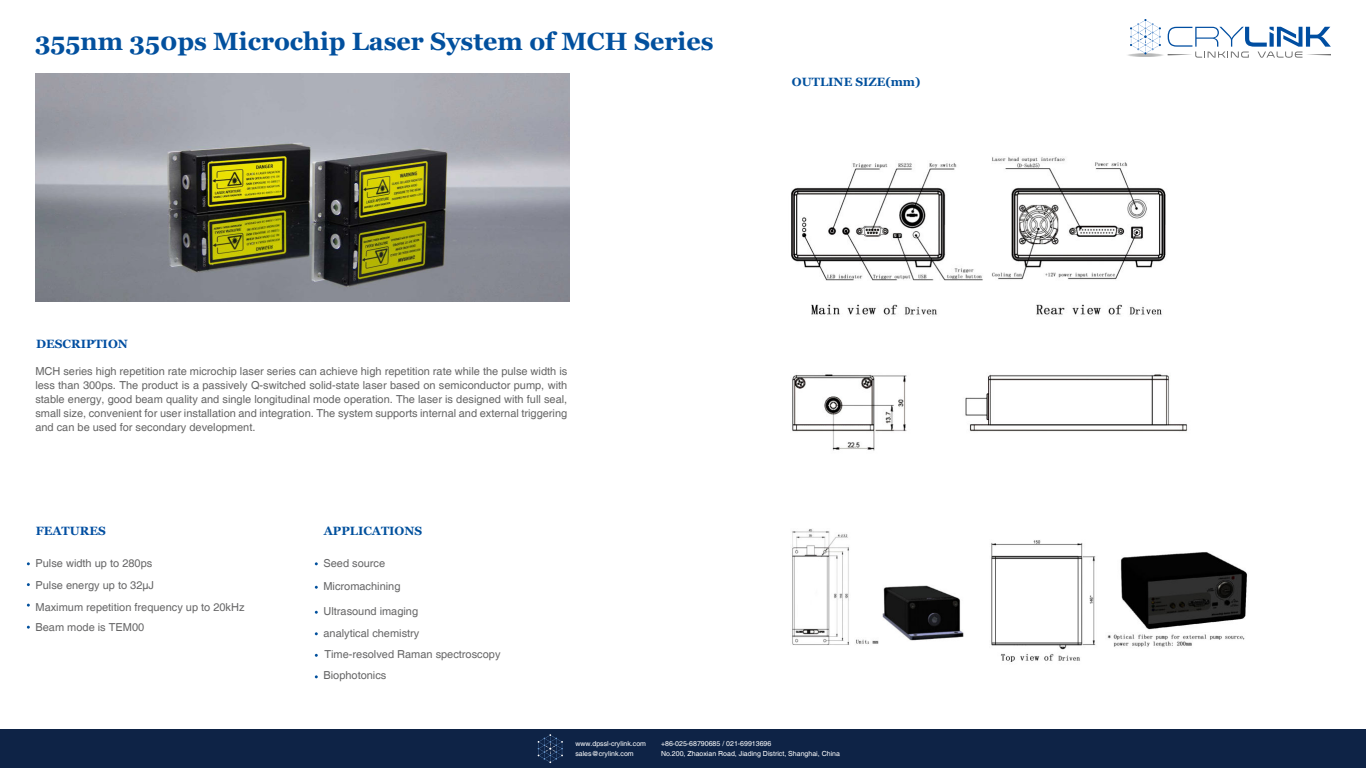
<style>
.page{position:relative;width:1366px;height:768px;background:#fff}
.page>*{position:absolute;margin:0;border:0;box-sizing:border-box;transform-origin:0 0}
.t1{font:700 25px "Georgia";color:#02509e}
.t2{font:700 12px "Georgia";color:#00509d}
.t3{font:700 12px "Georgia";color:#004ea1}
.t4{font:11px/14px "Helvetica";color:#666;text-align:justify}
.t5{font:11px/22px "Helvetica";color:#666667}
.t6{font:7px "Helvetica";color:#fff}
</style>
<div class="page">
<hr style="left:1126px;top:53px;width:39px;height:4px;background:#f6f6f6;border-radius:50%">
<hr style="left:1127px;top:53px;width:37px;height:4px;background:#ebebeb;border-radius:50%">
<hr style="left:1128px;top:53px;width:35px;height:4px;background:#e1e2e2;border-radius:50%">
<hr style="left:1129px;top:54px;width:33px;height:3px;background:#d1d2d2;border-radius:50%">
<hr style="left:1131px;top:54px;width:29px;height:3px;background:#cbcccc;border-radius:50%">
<svg style="left:1130px;top:19px;width:31px;height:37px"></svg>
<svg style="left:1168px;top:27px;width:163px;height:31px"></svg>
<div style="left:0;top:730px;width:1366px;height:38px;background:#0e2346"></div>
<svg style="left:538px;top:734px;width:25px;height:29px"></svg>
<img style="left:791px;top:157px;width:375px;height:158px">
<img style="left:792px;top:374px;width:396px;height:77px">
<img style="left:792px;top:529px;width:172px;height:116px">
<img style="left:991px;top:540px;width:256px;height:122px">
<img style="left:35px;top:73px;width:534px;height:229px">
<h1 class="t1" style="left:35px;top:32px;width:680px">355nm 350ps Microchip Laser System of MCH Series</h1>
<p class="t2" style="left:792px;top:77px;width:130px">OUTLINE SIZE(mm)</p>
<p class="t3" style="left:36px;top:339px;width:93px">DESCRIPTION</p>
<p class="t4" style="left:35px;top:365px;width:533px">MCH series high repetition rate microchip laser series can achieve high repetition rate while the pulse width is less than 300ps. The product is a passively Q-switched solid-state laser based on semiconductor pump, with stable energy, good beam quality and single longitudinal mode operation. The laser is designed with full seal, small size, convenient for user installation and integration. The system supports internal and external triggering and can be used for secondary development.</p>
<p class="t3" style="left:36px;top:526px;width:72px">FEATURES</p>
<p class="t5" style="left:36px;top:553px;width:211px">Pulse width up to 280ps<br>Pulse energy up to 32µJ<br>Maximum repetition frequency up to 20kHz</p>
<p class="t5" style="left:36px;top:617px;width:110px">Beam mode is TEM00</p>
<p class="t2" style="left:324px;top:526px;width:100px">APPLICATIONS</p>
<p class="t5" style="left:323px;top:552px;width:79px;line-height:23.5px">Seed source<br>Micromachining</p>
<p class="t5" style="left:323px;top:601px;width:97px">Ultrasound imaging analytical chemistry</p>
<p class="t5" style="left:323px;top:645px;width:179px;line-height:20.5px">Time-resolved Raman spectroscopy<br>Biophotonics</p>
<p class="t6" style="left:575px;top:741px;width:72px">www.dpssl-crylink.com</p>
<p class="t6" style="left:661px;top:741px;width:112px">+86-025-68790685 / 021-69913696</p>
<p class="t6" style="left:575px;top:751px;width:60px">sales@crylink.com</p>
<p class="t6" style="left:661px;top:751px;width:180px">No.200, Zhaoxian Road, Jiading District, Shanghai, China</p>
</div>
